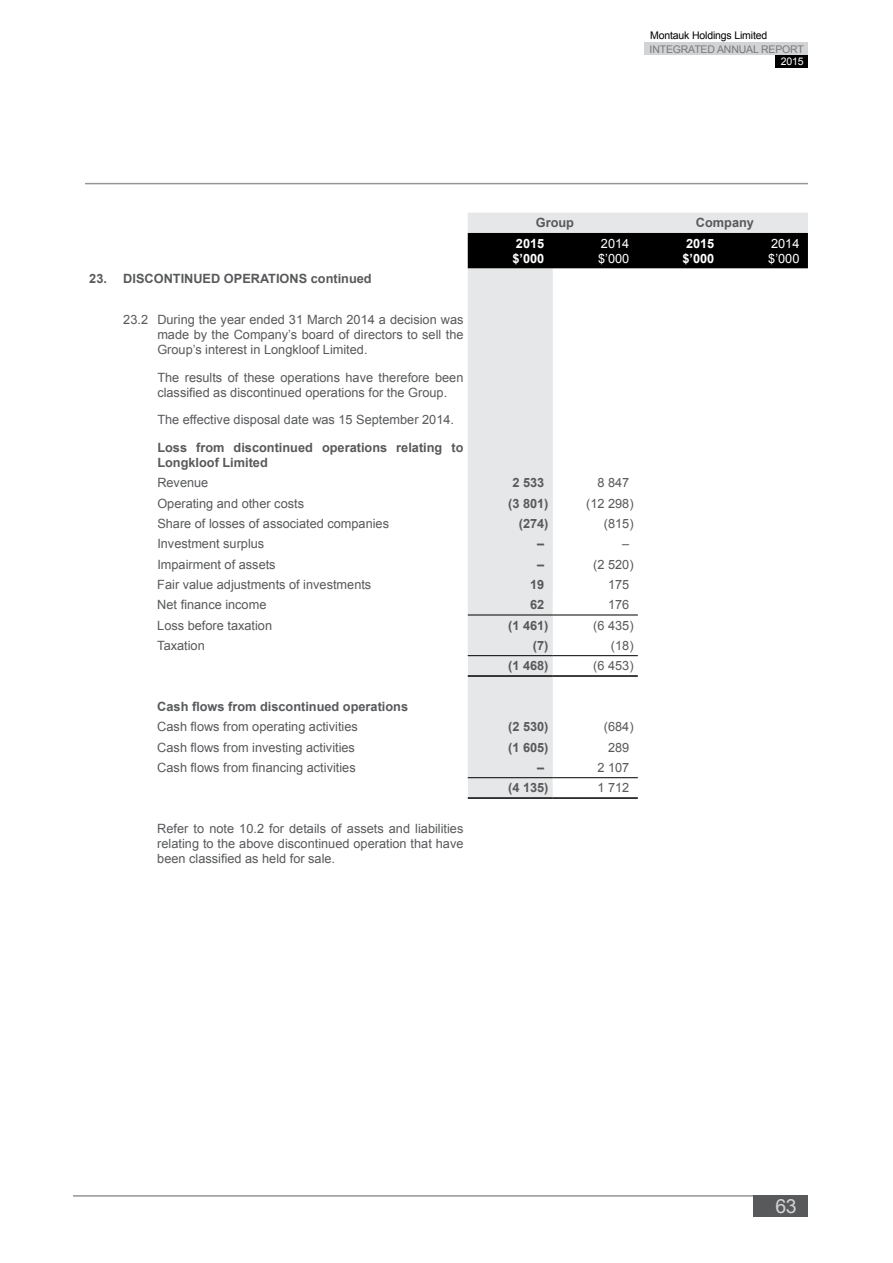
<style>
.page{position:relative;width:893px;height:1263px;background:#fff}
.page>*{position:absolute;margin:0;border:0;box-sizing:border-box;transform-origin:0 0}
.t1{font:19.5px "Arial";color:#d1d3d4}
.t2{font:12.75px/15px "Arial";color:#58595b;text-align:justify}
.t3{font:700 12.75px/15px "Arial";color:#58595b}
.t4{font:700 12.75px/15px "Arial";color:#fff}
.t5{font:12.75px/15px "Arial";color:#fff}
.t6{font:10.5px "Arial";letter-spacing:-.015em;color:#000}
.t7{font:10.5px "Arial";letter-spacing:-.015em;color:#77787b}
.t8{font:10.5px "Arial";color:#fff}
</style>
<div class="page">
<hr style="left:85px;top:183px;width:723px;height:1px;background:#939598">
<div style="left:776px;top:55px;width:32px;height:13px;background:#000"></div>
<div style="left:644px;top:43px;width:164px;height:12px;background:#d1d3d4"></div>
<hr style="left:73px;top:1195px;width:680px;height:2px;background:#939598">
<div style="left:753px;top:1195px;width:55px;height:21px;background:#58595b"></div>
<svg style="left:468px;top:213px;width:340px;height:382px"></svg>
<div style="left:468px;top:233px;width:340px;height:35px;background:#000"></div>
<svg style="left:467px;top:595px;width:171px;height:203px;fill:#eaebec"></svg>
<hr style="left:468px;top:675px;width:85px;height:2px;background:#000">
<hr style="left:553px;top:675px;width:85px;height:2px;background:#000">
<hr style="left:468px;top:615px;width:85px;height:1px;background:#000">
<hr style="left:553px;top:615px;width:85px;height:1px;background:#000">
<hr style="left:468px;top:777px;width:85px;height:1px;background:#000">
<hr style="left:553px;top:777px;width:85px;height:1px;background:#000">
<hr style="left:468px;top:655px;width:85px;height:1px;background:#000">
<hr style="left:553px;top:655px;width:85px;height:1px;background:#000">
<hr style="left:468px;top:797px;width:85px;height:2px;background:#000">
<hr style="left:553px;top:797px;width:85px;height:2px;background:#000">
<p class="t6" style="left:650px;top:28px;width:119px">Montauk Holdings Limited</p>
<p class="t7" style="left:650px;top:42px;width:156px">INTEGRATED ANNUAL REPORT</p>
<p class="t8" style="left:781px;top:55px;width:24px">2015</p>
<p class="t3" style="left:536px;top:216px;width:40px">Group</p>
<p class="t3" style="left:696px;top:216px;width:60px">Company</p>
<p class="t4" style="left:512px;top:236px;width:33px">2015 $’000</p>
<p class="t5" style="left:598px;top:236px;width:33px">2014 $’000</p>
<p class="t4" style="left:682px;top:236px;width:33px">2015 $’000</p>
<p class="t5" style="left:768px;top:236px;width:33px">2014 $’000</p>
<p class="t3" style="left:89px;top:271px;width:284px">23. DISCONTINUED OPERATIONS continued</p>
<p class="t2" style="left:157px;top:312px;width:308px;text-indent:-34px">23.2 During the year ended 31 March 2014 a decision was made by the Company’s board of directors to sell the Group’s interest in Longkloof Limited.</p>
<p class="t2" style="left:157px;top:370px;width:308px">The results of these operations have therefore been classified as discontinued operations for the Group.</p>
<p class="t2" style="left:157px;top:412px;width:298px">The effective disposal date was 15 September 2014.</p>
<p class="t3" style="left:157px;top:440px;width:308px">Loss from discontinued operations relating to<br>Longkloof Limited</p>
<p class="t2" style="left:157px;top:475px;width:53px">Revenue</p>
<p class="t3" style="left:512px;top:476px;width:33px">2 533</p>
<p class="t2" style="left:597px;top:475px;width:33px">8 847</p>
<p class="t2" style="left:157px;top:496px;width:148px">Operating and other costs</p>
<p class="t3" style="left:508px;top:496px;width:42px">(3 801)</p>
<p class="t2" style="left:586px;top:496px;width:49px">(12 298)</p>
<p class="t2" style="left:157px;top:516px;width:233px">Share of losses of associated companies</p>
<p class="t3" style="left:519px;top:516px;width:31px">(274)</p>
<p class="t2" style="left:604px;top:516px;width:31px">(815)</p>
<p class="t2" style="left:157px;top:536px;width:108px">Investment surplus</p>
<p class="t3" style="left:537px;top:537px;width:9px">–</p>
<p class="t2" style="left:622px;top:536px;width:9px">–</p>
<p class="t2" style="left:157px;top:557px;width:120px">Impairment of assets</p>
<p class="t3" style="left:537px;top:557px;width:9px">–</p>
<p class="t2" style="left:593px;top:557px;width:42px">(2 520)</p>
<p class="t2" style="left:157px;top:577px;width:215px">Fair value adjustments of investments</p>
<p class="t3" style="left:530px;top:577px;width:16px">19</p>
<p class="t2" style="left:608px;top:577px;width:23px">175</p>
<p class="t2" style="left:157px;top:598px;width:111px">Net finance income</p>
<p class="t3" style="left:530px;top:598px;width:16px">62</p>
<p class="t2" style="left:608px;top:598px;width:23px">176</p>
<p class="t2" style="left:157px;top:618px;width:116px">Loss before taxation</p>
<p class="t3" style="left:508px;top:618px;width:42px">(1 461)</p>
<p class="t2" style="left:593px;top:618px;width:42px">(6 435)</p>
<p class="t2" style="left:157px;top:638px;width:49px">Taxation</p>
<p class="t3" style="left:533px;top:638px;width:17px">(7)</p>
<p class="t2" style="left:611px;top:638px;width:24px">(18)</p>
<p class="t3" style="left:508px;top:659px;width:42px">(1 468)</p>
<p class="t2" style="left:593px;top:659px;width:42px">(6 453)</p>
<p class="t3" style="left:157px;top:699px;width:252px">Cash flows from discontinued operations</p>
<p class="t2" style="left:157px;top:720px;width:202px">Cash flows from operating activities</p>
<p class="t3" style="left:508px;top:720px;width:42px">(2 530)</p>
<p class="t2" style="left:604px;top:720px;width:31px">(684)</p>
<p class="t2" style="left:157px;top:740px;width:199px">Cash flows from investing activities</p>
<p class="t3" style="left:508px;top:740px;width:42px">(1 605)</p>
<p class="t2" style="left:608px;top:740px;width:23px">289</p>
<p class="t2" style="left:157px;top:760px;width:200px">Cash flows from financing activities</p>
<p class="t3" style="left:537px;top:760px;width:9px">–</p>
<p class="t2" style="left:597px;top:760px;width:33px">2 107</p>
<p class="t3" style="left:508px;top:781px;width:42px">(4 135)</p>
<p class="t2" style="left:597px;top:781px;width:33px">1 712</p>
<p class="t2" style="left:157px;top:821px;width:308px">Refer to note 10.2 for details of assets and liabilities relating to the above discontinued operation that have been classified as held for sale.</p>
<h1 class="t1" style="left:775px;top:1193px;width:23px">63</h1>
</div>
